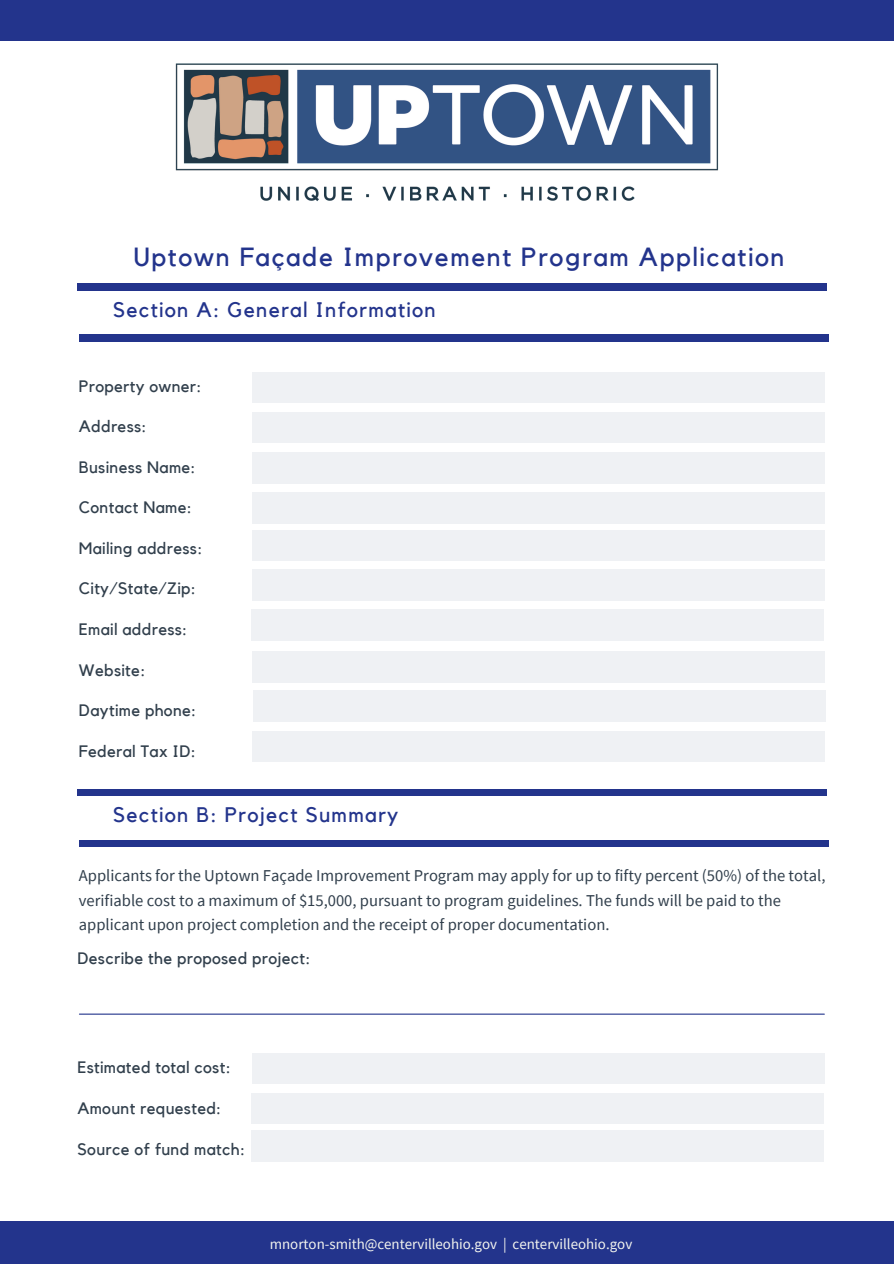
<style>
.page{position:relative;width:894px;height:1264px;background:#fff}
.page>*{position:absolute;margin:0;border:0;box-sizing:border-box;transform-origin:0 0}
.t1{font:26.25px "Kollektif";letter-spacing:.06em;color:#23348c}
.t2{font:21px "Kollektif";letter-spacing:.06em;color:#23348c}
.t3{font:16.5px/24.8px "Source Sans Pro";color:#313f4c}
.t4{font:16.5px "Kollektif";letter-spacing:.02em;color:#313f4c}
.t5{font:14.85px "Source Sans Pro";color:#f4f5ef}
</style>
<div class="page">
<div style="left:252px;top:372px;width:572px;height:30px;background:#eff1f4"></div>
<div style="left:252px;top:412px;width:572px;height:31px;background:#eff1f4"></div>
<div style="left:252px;top:452px;width:572px;height:31px;background:#eff1f4"></div>
<div style="left:252px;top:493px;width:572px;height:30px;background:#eff1f4"></div>
<div style="left:252px;top:530px;width:572px;height:31px;background:#eff1f4"></div>
<div style="left:0;top:0;width:893px;height:40px;background:#23348c"></div>
<div style="left:0;top:1221px;width:893px;height:42px;background:#23348c"></div>
<div style="left:77px;top:283px;width:749px;height:7px;background:#23348c"></div>
<div style="left:79px;top:334px;width:749px;height:7px;background:#23348c"></div>
<div style="left:252px;top:569px;width:572px;height:31px;background:#eff1f4"></div>
<div style="left:252px;top:610px;width:572px;height:30px;background:#eff1f4"></div>
<div style="left:252px;top:1053px;width:572px;height:30px;background:#eff1f4"></div>
<div style="left:252px;top:1093px;width:572px;height:30px;background:#eff1f4"></div>
<div style="left:252px;top:1130px;width:572px;height:31px;background:#eff1f4"></div>
<div style="left:77px;top:789px;width:749px;height:7px;background:#23348c"></div>
<div style="left:79px;top:840px;width:749px;height:6px;background:#23348c"></div>
<hr style="left:79px;top:1013px;width:745px;height:1px;background:#23348c">
<div style="left:252px;top:651px;width:572px;height:31px;background:#eff1f4"></div>
<div style="left:253px;top:691px;width:572px;height:30px;background:#eff1f4"></div>
<div style="left:252px;top:731px;width:572px;height:30px;background:#eff1f4"></div>
<img style="left:112px;top:40px;width:670px;height:162px">
<p class="t1" style="left:133px;top:244px;width:652px">Uptown Façade Improvement Program Application</p>
<p class="t2" style="left:113px;top:300px;width:324px">Section A: General Information</p>
<p class="t4" style="left:79px;top:378px;width:124px">Property owner:</p>
<p class="t4" style="left:79px;top:419px;width:69px">Address:</p>
<p class="t4" style="left:79px;top:459px;width:118px">Business Name:</p>
<p class="t4" style="left:79px;top:500px;width:114px">Contact Name:</p>
<p class="t4" style="left:79px;top:540px;width:125px">Mailing address:</p>
<p class="t4" style="left:79px;top:581px;width:118px">City/State/Zip:</p>
<p class="t4" style="left:79px;top:621px;width:110px">Email address:</p>
<p class="t4" style="left:79px;top:662px;width:68px">Website:</p>
<p class="t4" style="left:79px;top:702px;width:119px">Daytime phone:</p>
<p class="t4" style="left:79px;top:743px;width:119px">Federal Tax ID:</p>
<p class="t2" style="left:113px;top:805px;width:287px">Section B: Project Summary</p>
<p class="t3" style="left:79px;top:862px;width:747px">Applicants for the Uptown Façade Improvement Program may apply for up to fifty percent (50%) of the total, verifiable cost to a maximum of $15,000, pursuant to program guidelines. The funds will be paid to the applicant upon project completion and the receipt of proper documentation.</p>
<p class="t4" style="left:77px;top:950px;width:234px">Describe the proposed project:</p>
<p class="t4" style="left:77px;top:1059px;width:155px">Estimated total cost:</p>
<p class="t4" style="left:77px;top:1100px;width:145px">Amount requested:</p>
<p class="t4" style="left:77px;top:1141px;width:169px">Source of fund match:</p>
<p class="t5" style="left:270px;top:1234px;width:364px">mnorton-smith@centervilleohio.gov | centervilleohio.gov</p>
</div>
